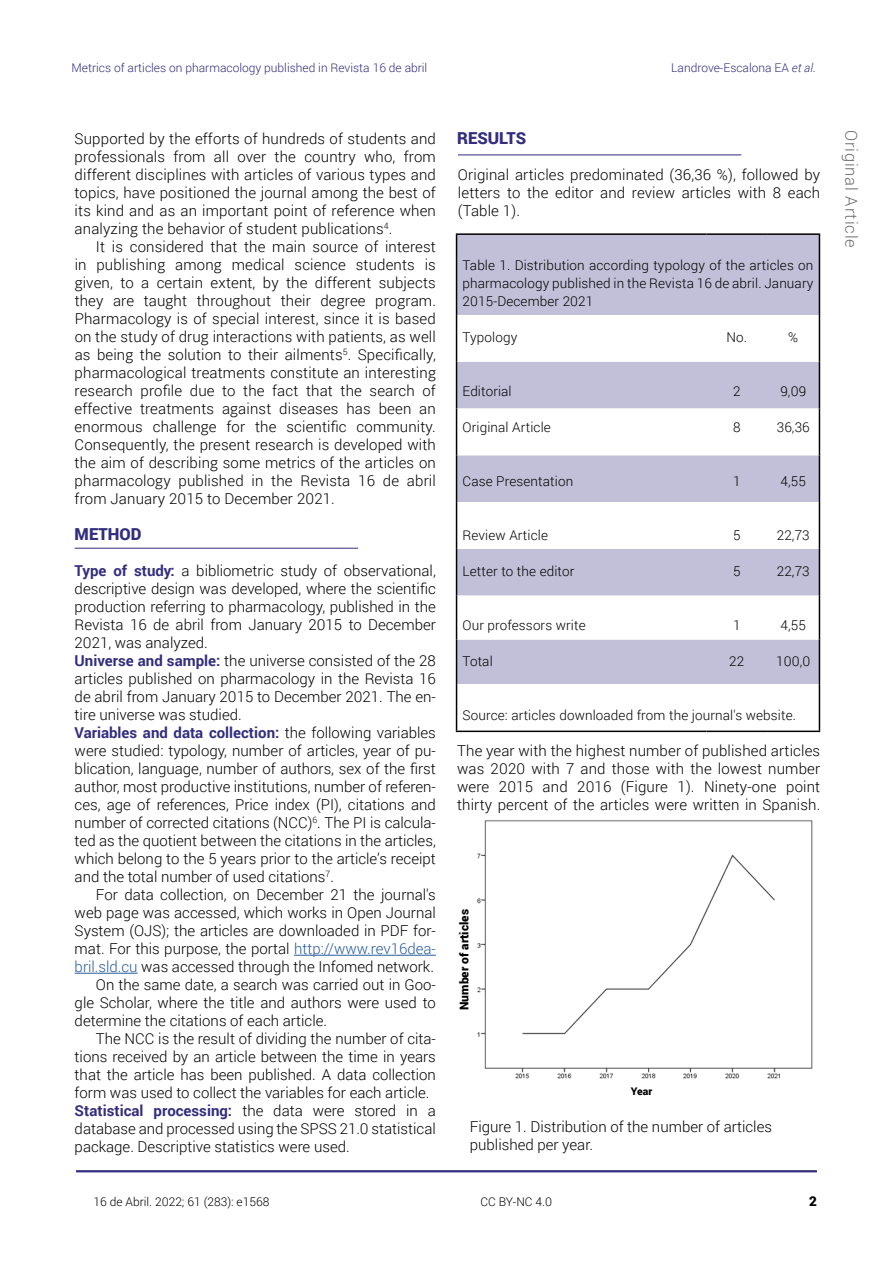
<style>
.page{position:relative;width:893px;height:1263px;background:#fff}
.page>*{position:absolute;margin:0;border:0;box-sizing:border-box;transform-origin:0 0}
.t1{font:300 16.5px "Roboto";letter-spacing:.05em;color:#6e6e6e}
.t2{font:900 16.5px "Roboto";color:#322d7d}
.t3{font:300 15px/18px "Roboto";color:#000;text-align:justify}
.t4{font:700 15px "Roboto";color:#322d7d}
.t5{font:300 13.5px/18px "Roboto";letter-spacing:.01em;color:#000;text-align:justify}
.t6{font:900 13.5px "Roboto";color:#000}
.t7{font:300 12px "Roboto";color:#322d7d}
.t8{font:300 12px "Roboto";color:#000}
.t9{font:900 12px "Roboto";color:#000}
.t10{font:900 10.5px "Roboto";color:#000}
.s1{font-style:italic}
.s2{font-weight:700;color:#322d7d}
.s3{color:#275b9b}
.s4{font-weight:300;color:#000}
</style>
<div class="page">
<hr style="left:76px;top:1170px;width:741px;height:2px;background:#322d7d">
<hr style="left:75px;top:548px;width:283px;height:1px;background:#322d7d">
<hr style="left:294px;top:955px;width:142px;height:1px;background:#275b9b">
<hr style="left:75px;top:973px;width:63px;height:1px;background:#275b9b">
<hr style="left:458px;top:155px;width:283px;height:1px;background:#322d7d">
<img style="left:477px;top:820px;width:336px;height:259px">
<div style="left:457px;top:235px;width:362px;height:449px;background:#c2c0d8"></div>
<svg style="left:457px;top:315px;width:362px;height:324px"></svg>
<hr style="left:456px;top:233px;width:250px;height:2px;background:#000">
<hr style="left:456px;top:235px;width:1px;height:80px;background:#000">
<hr style="left:706px;top:233px;width:61px;height:2px;background:#000">
<hr style="left:767px;top:233px;width:53px;height:2px;background:#000">
<hr style="left:819px;top:235px;width:1px;height:80px;background:#000">
<hr style="left:456px;top:315px;width:1px;height:47px;background:#000">
<hr style="left:819px;top:315px;width:1px;height:47px;background:#000">
<hr style="left:456px;top:362px;width:1px;height:46px;background:#000">
<hr style="left:819px;top:362px;width:1px;height:46px;background:#000">
<hr style="left:456px;top:408px;width:1px;height:47px;background:#000">
<hr style="left:819px;top:408px;width:1px;height:47px;background:#000">
<hr style="left:456px;top:455px;width:1px;height:47px;background:#000">
<hr style="left:819px;top:455px;width:1px;height:47px;background:#000">
<hr style="left:456px;top:502px;width:1px;height:47px;background:#000">
<hr style="left:819px;top:502px;width:1px;height:47px;background:#000">
<hr style="left:456px;top:549px;width:1px;height:47px;background:#000">
<hr style="left:819px;top:549px;width:1px;height:47px;background:#000">
<hr style="left:456px;top:596px;width:1px;height:43px;background:#000">
<hr style="left:819px;top:596px;width:1px;height:43px;background:#000">
<hr style="left:456px;top:639px;width:1px;height:45px;background:#000">
<hr style="left:819px;top:639px;width:1px;height:45px;background:#000">
<hr style="left:456px;top:684px;width:1px;height:47px;background:#000">
<hr style="left:819px;top:684px;width:1px;height:47px;background:#000">
<hr style="left:456px;top:731px;width:250px;height:1px;background:#000">
<hr style="left:706px;top:731px;width:61px;height:1px;background:#000">
<hr style="left:767px;top:731px;width:53px;height:1px;background:#000">
<p class="t7" style="left:71px;top:59px;width:357px">Metrics of articles on pharmacology published in Revista 16 de abril</p>
<p class="t7" style="left:671px;top:59px;width:146px">Landrove-Escalona EA <span class="s1">et al</span>.</p>
<p class="t3" style="left:75px;top:129px;width:363px">Supported by the efforts of hundreds of students and professionals from all over the country who, from different disciplines with articles of various types and topics, have positioned the journal among the best of its kind and as an important point of reference when analyzing the behavior of student publications<sup>4</sup>.</p>
<p class="t3" style="left:75px;top:237px;width:363px;text-indent:21px">It is considered that the main source of interest in publishing among medical science students is given, to a certain extent, by the different subjects they are taught throughout their degree program.<br>Pharmacology is of special interest, since it is based on the study of drug interactions with patients, as well as being the solution to their ailments<sup>5</sup>. Specifically, pharmacological treatments constitute an interesting research profile due to the fact that the search of effective treatments against diseases has been an enormous challenge for the scientific community.<br>Consequently, the present research is developed with the aim of describing some metrics of the articles on pharmacology published in the Revista 16 de abril from January 2015 to December 2021.</p>
<p class="t2" style="left:75px;top:522px;width:68px">METHOD</p>
<p class="t3" style="left:75px;top:561px;width:363px;text-align:left"><span class="s2">Type of study:</span> a bibliometric study of observational, descriptive design was developed, where the scientific production referring to pharmacology, published in the Revista 16 de abril from January 2015 to December 2021, was analyzed.<br><span class="s2">Universe and sample:</span> the universe consisted of the 28 articles published on pharmacology in the Revista 16 de abril from January 2015 to December 2021. The en&shy;tire universe was studied.<br><span class="s2">Variables and data collection:</span> the following variables were studied: typology, number of articles, year of pu&shy;blication, language, number of authors, sex of the first author, most productive institutions, number of referen&shy;ces, age of references, Price index (PI), citations and number of corrected citations (NCC)<sup>6</sup>. The PI is calcula&shy;ted as the quotient between the citations in the articles, which belong to the 5 years prior to the article’s receipt and the total number of used citations<sup>7</sup>.</p>
<p class="t3" style="left:96px;top:885px;width:341px">For data collection, on December 21 the journal's</p>
<p class="t3" style="left:75px;top:903px;width:363px">web page was accessed, which works in Open Journal</p>
<p class="t3" style="left:75px;top:921px;width:363px">System (OJS); the articles are downloaded in PDF for-</p>
<p class="t3" style="left:75px;top:939px;width:363px">mat. For this purpose, the portal <span class="s3">http://www.rev16dea-</span></p>
<p class="t3" style="left:75px;top:957px;width:361px"><span class="s3">bril.sld.cu</span> was accessed through the Infomed network.</p>
<p class="t3" style="left:96px;top:975px;width:341px">On the same date, a search was carried out in Goo-</p>
<p class="t3" style="left:75px;top:993px;width:363px">gle Scholar, where the title and authors were used to</p>
<p class="t3" style="left:75px;top:1011px;width:254px">determine the citations of each article.</p>
<p class="t3" style="left:96px;top:1029px;width:341px">The NCC is the result of dividing the number of cita-</p>
<p class="t3" style="left:75px;top:1047px;width:363px">tions received by an article between the time in years</p>
<p class="t3" style="left:75px;top:1065px;width:363px">that the article has been published. A data collection</p>
<p class="t3" style="left:75px;top:1083px;width:356px">form was used to collect the variables for each article.</p>
<p class="t4" style="left:75px;top:1100px;width:363px">Statistical processing: <span class="s4">the data were stored in a</span></p>
<p class="t3" style="left:75px;top:1119px;width:363px">database and processed using the SPSS 21.0 statistical</p>
<p class="t3" style="left:75px;top:1137px;width:276px">package. Descriptive statistics were used.</p>
<p class="t2" style="left:457px;top:126px;width:70px">RESULTS</p>
<p class="t3" style="left:458px;top:165px;width:364px">Original articles predominated (36,36 %), followed by letters to the editor and review articles with 8 each (Table 1).</p>
<p class="t5" style="left:463px;top:256px;width:352px">Table 1. Distribution according typology of the articles on pharmacology published in the Revista 16 de abril. January 2015-December 2021</p>
<p class="t5" style="left:463px;top:328px;width:56px">Typology</p>
<p class="t5" style="left:726px;top:328px;width:22px">No.</p>
<p class="t5" style="left:788px;top:328px;width:11px">%</p>
<p class="t5" style="left:463px;top:382px;width:51px">Editorial</p>
<p class="t5" style="left:733px;top:382px;width:9px">2</p>
<p class="t5" style="left:780px;top:382px;width:27px">9,09</p>
<p class="t5" style="left:463px;top:418px;width:90px">Original Article</p>
<p class="t5" style="left:733px;top:418px;width:9px">8</p>
<p class="t5" style="left:777px;top:418px;width:35px">36,36</p>
<p class="t5" style="left:463px;top:472px;width:112px">Case Presentation</p>
<p class="t5" style="left:733px;top:472px;width:9px">1</p>
<p class="t5" style="left:780px;top:472px;width:27px">4,55</p>
<p class="t5" style="left:463px;top:526px;width:87px">Review Article</p>
<p class="t5" style="left:733px;top:526px;width:9px">5</p>
<p class="t5" style="left:777px;top:526px;width:35px">22,73</p>
<p class="t5" style="left:463px;top:562px;width:113px">Letter to the editor</p>
<p class="t5" style="left:733px;top:562px;width:9px">5</p>
<p class="t5" style="left:777px;top:562px;width:35px">22,73</p>
<p class="t5" style="left:463px;top:616px;width:125px">Our professors write</p>
<p class="t5" style="left:733px;top:616px;width:9px">1</p>
<p class="t5" style="left:780px;top:616px;width:27px">4,55</p>
<p class="t5" style="left:463px;top:652px;width:32px">Total</p>
<p class="t5" style="left:729px;top:652px;width:17px">22</p>
<p class="t5" style="left:776px;top:652px;width:36px">100,0</p>
<p class="t5" style="left:463px;top:706px;width:335px">Source: articles downloaded from the journal's website.</p>
<p class="t3" style="left:457px;top:741px;width:365px">The year with the highest number of published articles was 2020 with 7 and those with the lowest number were 2015 and 2016 (Figure 1). Ninety-one point thirty percent of the articles were written in Spanish.</p>
<p class="t9" style="left:456px;top:1010px;width:102px;rotate:-90deg">Number of articles</p>
<p class="t10" style="left:631px;top:1084px;width:23px">Year</p>
<p class="t3" style="left:470px;top:1117px;width:304px">Figure 1. Distribution of the number of articles published per year.</p>
<p class="t8" style="left:94px;top:1193px;width:177px">16 de Abril. 2022; 61 (283): e1568</p>
<p class="t8" style="left:480px;top:1193px;width:73px">CC BY-NC 4.0</p>
<p class="t6" style="left:809px;top:1192px;width:9px">2</p>
<p class="t1" style="left:863px;top:130px;width:119px;rotate:90deg">Original Article</p>
</div>
